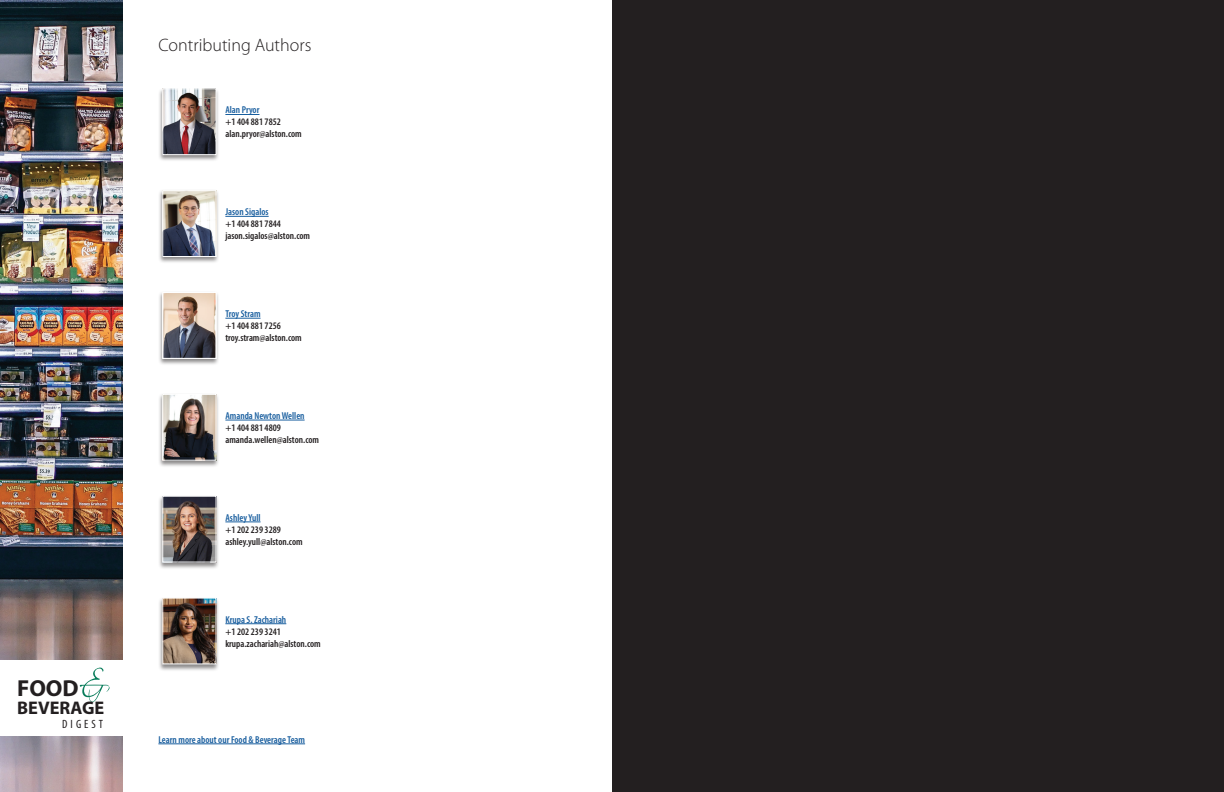
<style>
.page{position:relative;width:1224px;height:792px;background:#fff}
.page>*{position:absolute;margin:0;border:0;box-sizing:border-box;transform-origin:0 0}
.t1{font:700 23.2px "Myriad Pro";color:#231f20}
.t2{font:700 18.3px "Myriad Pro";color:#231f20}
.t3{font:300 18px "Myriad Pro";color:#231f20}
.t4{font:condensed 12px "Myriad Pro";letter-spacing:.25em;color:#231f20}
.t5{font:600 condensed 10px/12px "Myriad Pro";color:#231f20}
.t6{font:600 condensed 10px "Myriad Pro";color:#175d9e}
</style>
<div class="page">
<img style="left:0;top:0;width:122px;height:792px">
<div style="left:0;top:660px;width:125px;height:75px;background:#fff"></div>
<svg style="left:80px;top:668px;width:30px;height:34px"></svg>
<div style="left:158px;top:88px;width:61px;height:74px;background:#231f20;opacity:.53"></div>
<img style="left:164px;top:90px;width:50px;height:63px">
<div style="left:162px;top:88px;width:54px;height:67px;border:1px solid #fff"></div>
<hr style="left:225px;top:114px;width:34px;height:1px;background:#175d9e">
<div style="left:158px;top:190px;width:61px;height:74px;background:#231f20;opacity:.53"></div>
<img style="left:164px;top:192px;width:50px;height:63px">
<div style="left:162px;top:190px;width:54px;height:67px;border:1px solid #fff"></div>
<hr style="left:225px;top:216px;width:44px;height:1px;background:#175d9e">
<div style="left:158px;top:292px;width:61px;height:74px;background:#231f20;opacity:.53"></div>
<svg style="left:164px;top:294px;width:50px;height:63px;background:#948682"></svg>
<div style="left:162px;top:292px;width:54px;height:67px;border:1px solid #fff"></div>
<hr style="left:225px;top:318px;width:36px;height:1px;background:#175d9e">
<div style="left:158px;top:393px;width:61px;height:75px;background:#231f20;opacity:.53"></div>
<img style="left:164px;top:396px;width:50px;height:63px">
<div style="left:162px;top:394px;width:54px;height:67px;border:1px solid #fff"></div>
<hr style="left:225px;top:420px;width:80px;height:1px;background:#175d9e">
<div style="left:158px;top:495px;width:61px;height:74px;background:#231f20;opacity:.53"></div>
<img style="left:164px;top:498px;width:50px;height:62px">
<div style="left:162px;top:496px;width:54px;height:66px;border:1px solid #fff"></div>
<hr style="left:225px;top:522px;width:36px;height:1px;background:#175d9e">
<div style="left:158px;top:597px;width:61px;height:74px;background:#231f20;opacity:.53"></div>
<img style="left:164px;top:600px;width:50px;height:62px">
<div style="left:162px;top:598px;width:54px;height:66px;border:1px solid #fff"></div>
<hr style="left:225px;top:623px;width:61px;height:1px;background:#175d9e">
<hr style="left:158px;top:744px;width:147px;height:1px;background:#175d9e">
<div style="left:612px;top:0;width:612px;height:792px;background:#231f20"></div>
<h1 class="t1" style="left:17px;top:673px;width:63px">FOOD</h1>
<h2 class="t2" style="left:17px;top:696px;width:89px">BEVERAGE</h2>
<p class="t4" style="left:62px;top:716px;width:42px">DIGEST</p>
<h3 class="t3" style="left:158px;top:35px;width:155px">Contributing Authors</h3>
<p class="t6" style="left:225px;top:104px;width:36px">Alan Pryor</p>
<p class="t5" style="left:225px;top:116px;width:78px">+1 404 881 7852 alan.pryor@alston.com</p>
<p class="t6" style="left:225px;top:206px;width:45px">Jason Sigalos</p>
<p class="t5" style="left:225px;top:218px;width:86px">+1 404 881 7844 jason.sigalos@alston.com</p>
<p class="t6" style="left:225px;top:308px;width:37px">Troy Stram</p>
<p class="t5" style="left:225px;top:320px;width:78px">+1 404 881 7256 troy.stram@alston.com</p>
<p class="t6" style="left:225px;top:410px;width:81px">Amanda Newton Wellen</p>
<p class="t5" style="left:225px;top:422px;width:95px">+1 404 881 4809 amanda.wellen@alston.com</p>
<p class="t6" style="left:225px;top:511px;width:37px">Ashley Yull</p>
<p class="t5" style="left:225px;top:523px;width:79px">+1 202 239 3289 ashley.yull@alston.com</p>
<p class="t6" style="left:225px;top:613px;width:62px">Krupa S. Zachariah</p>
<p class="t5" style="left:225px;top:625px;width:97px">+1 202 239 3241 krupa.zachariah@alston.com</p>
<p class="t6" style="left:158px;top:733px;width:148px">Learn more about our Food &amp; Beverage Team</p>
</div>
